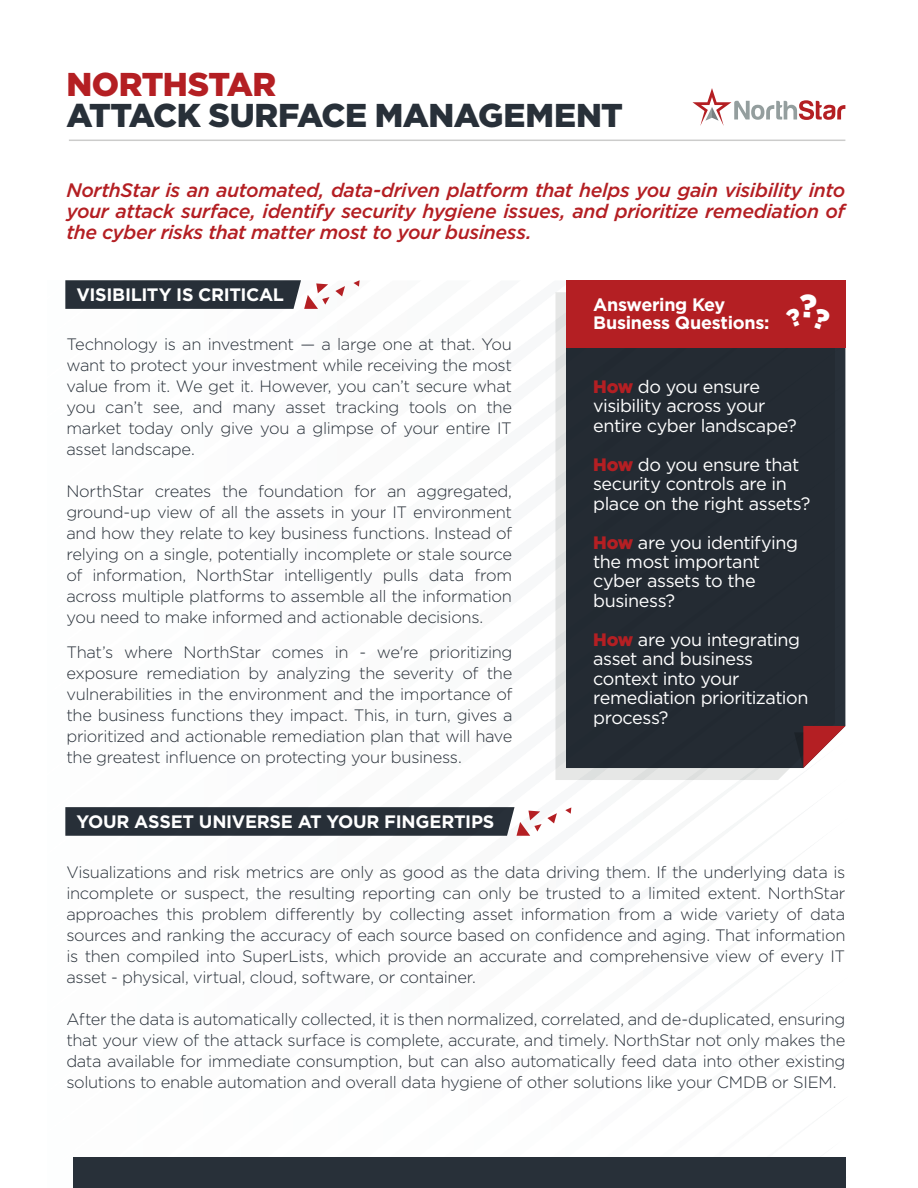
<style>
.page{position:relative;width:918px;height:1188px;background:#fff}
.page>*{position:absolute;margin:0;border:0;box-sizing:border-box;transform-origin:0 0}
.t1{font:900 33px "Gotham";letter-spacing:-.02em;color:#283039}
.t2{font:900 33px "Gotham";letter-spacing:-.02em;color:#b41f23}
.t3{font:italic 500 19.5px/21px "Gotham";letter-spacing:-.02em;color:#b41f23;text-align:justify}
.t4{font:18px/19.5px "Gotham";letter-spacing:-.025em;color:#fff}
.t5{font:700 18px/18px "Gotham";letter-spacing:-.015em;color:#fff}
.t6{font:300 16.5px/21px "Gotham";letter-spacing:-.02em;color:#283039;text-align:justify}
.s1{font-weight:900;color:#b41f23}
</style>
<div class="page">
<div style="left:73px;top:1158px;width:772px;height:30px;background:#283039"></div>
<svg style="left:692px;top:88px;width:153px;height:38px"></svg>
<hr style="left:69px;top:140px;width:776px;height:1px;background:#cccccb">
<svg style="left:555px;top:292px;width:249px;height:488px;background:#e5e6e5"></svg>
<div style="left:566px;top:348px;width:279px;height:420px;background:#242b33"></div>
<svg style="left:794px;top:726px;width:51px;height:42px"></svg>
<div style="left:566px;top:280px;width:279px;height:68px;background:#b41f23"></div>
<svg style="left:353px;top:280px;width:7px;height:7px"></svg>
<svg style="left:65px;top:280px;width:280px;height:29px;background:#4b4e55"></svg>
<svg style="left:565px;top:807px;width:6px;height:7px"></svg>
<svg style="left:65px;top:807px;width:492px;height:29px;background:#3c4149"></svg>
<h1 class="t2" style="left:66px;top:69px;width:211px">NORTHSTAR</h1>
<h1 class="t1" style="left:66px;top:101px;width:558px">ATTACK SURFACE MANAGEMENT</h1>
<p class="t3" style="left:66px;top:181px;width:780px">NorthStar is an automated, data-driven platform that helps you gain visibility into your attack surface, identify security hygiene issues, and prioritize remediation of the cyber risks that matter most to your business.</p>
<p class="t5" style="left:76px;top:287px;width:209px">VISIBILITY IS CRITICAL</p>
<p class="t6" style="left:66px;top:335px;width:447px">Technology is an investment — a large one at that. You want to protect your investment while receiving the most value from it. We get it. However, you can’t secure what you can’t see, and many asset tracking tools on the market today only give you a glimpse of your entire IT asset landscape.</p>
<p class="t6" style="left:66px;top:482px;width:447px">NorthStar creates the foundation for an aggregated, ground-up view of all the assets in your IT environment and how they relate to key business functions. Instead of relying on a single, potentially incomplete or stale source of information, NorthStar intelligently pulls data from across multiple platforms to assemble all the information you need to make informed and actionable decisions.</p>
<p class="t6" style="left:66px;top:643px;width:448px">That’s where NorthStar comes in - we're prioritizing exposure remediation by analyzing the severity of the vulnerabilities in the environment and the importance of the business functions they impact. This, in turn, gives a prioritized and actionable remediation plan that will have the greatest influence on protecting your business.</p>
<p class="t5" style="left:593px;top:296px;width:178px">Answering Key<br>Business Questions:</p>
<p class="t4" style="left:593px;top:377px;width:205px"><span class="s1">How</span> do you ensure visibility across your entire cyber landscape?</p>
<p class="t4" style="left:593px;top:455px;width:219px"><span class="s1">How</span> do you ensure that security controls are in place on the right assets?</p>
<p class="t4" style="left:593px;top:533px;width:206px"><span class="s1">How</span> are you identifying the most important cyber assets to the business?</p>
<p class="t4" style="left:593px;top:631px;width:217px"><span class="s1">How</span> are you integrating asset and business context into your remediation prioritization process?</p>
<p class="t5" style="left:76px;top:814px;width:419px">YOUR ASSET UNIVERSE AT YOUR FINGERTIPS</p>
<p class="t6" style="left:66px;top:862px;width:781px">Visualizations and risk metrics are only as good as the data driving them. If the underlying data is incomplete or suspect, the resulting reporting can only be trusted to a limited extent. NorthStar approaches this problem differently by collecting asset information from a wide variety of data sources and ranking the accuracy of each source based on confidence and aging. That information is then compiled into SuperLists, which provide an accurate and comprehensive view of every IT asset - physical, virtual, cloud, software, or container.</p>
<p class="t6" style="left:66px;top:1009px;width:781px">After the data is automatically collected, it is then normalized, correlated, and de-duplicated, ensuring that your view of the attack surface is complete, accurate, and timely. NorthStar not only makes the data available for immediate consumption, but can also automatically feed data into other existing solutions to enable automation and overall data hygiene of other solutions like your CMDB or SIEM.</p>
</div>
